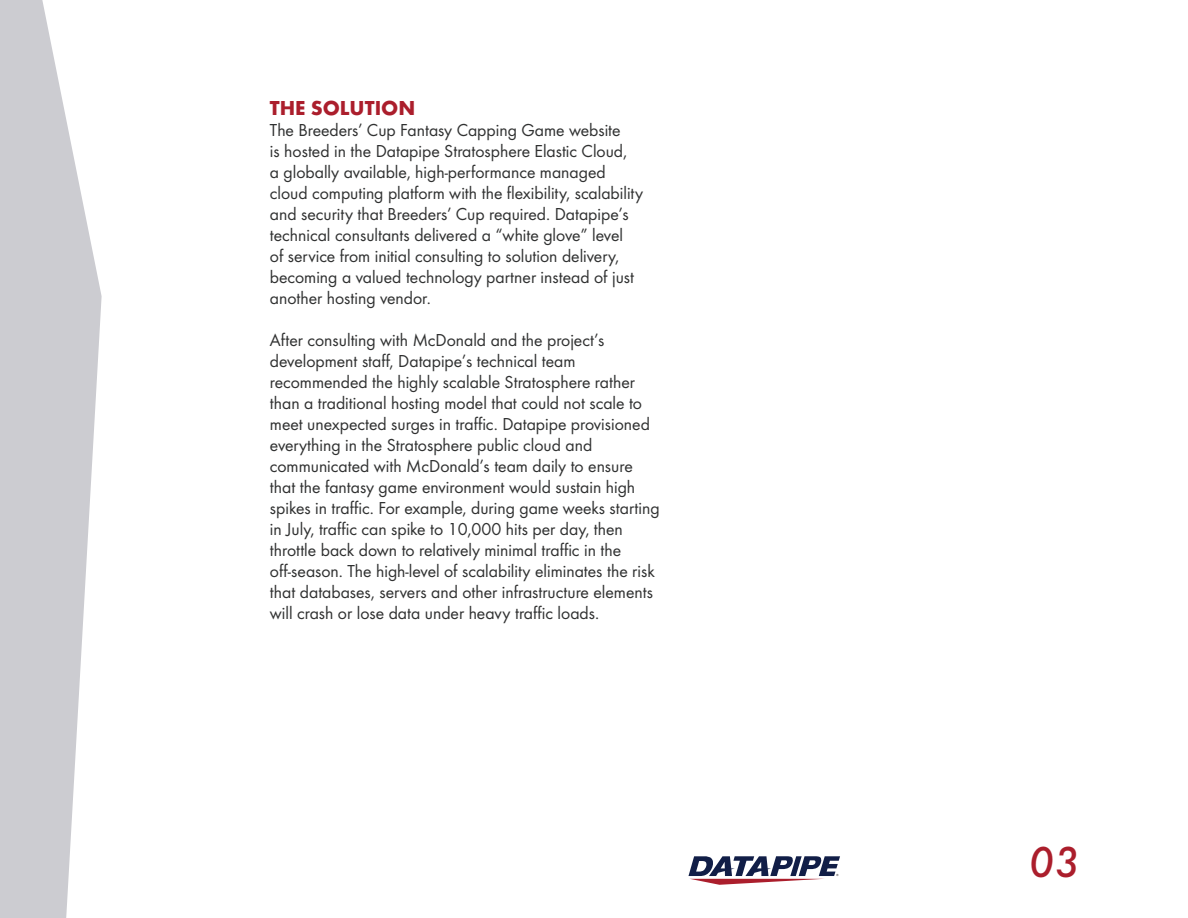
<style>
.page{position:relative;width:1188px;height:918px;background:#fff}
.page>*{position:absolute;margin:0;border:0;box-sizing:border-box;transform-origin:0 0}
.t1{font:italic 500 45px "Futura";color:#ab1e2c}
.t2{font:700 21px "Futura";color:#ab1e2c}
.t3{font:18px/21px "Futura Boo";color:#303131}
</style>
<div class="page">
<svg style="left:0;top:0;width:102px;height:918px;fill:#ccccd1"></svg>
<svg style="left:688px;top:856px;width:152px;height:29px"></svg>
<p class="t2" style="left:270px;top:93px;width:147px">THE SOLUTION</p>
<p class="t3" style="left:270px;top:120px;width:375px">The Breeders’ Cup Fantasy Capping Game website<br>is hosted in the Datapipe Stratosphere Elastic Cloud,<br>a globally available, high-performance managed cloud computing platform with the flexibility, scalability and security that Breeders’ Cup required. Datapipe’s technical consultants delivered a “white glove” level<br>of service from initial consulting to solution delivery, becoming a valued technology partner instead of just another hosting vendor.</p>
<p class="t3" style="left:270px;top:330px;width:391px">After consulting with McDonald and the project’s development staff, Datapipe’s technical team recommended the highly scalable Stratosphere rather than a traditional hosting model that could not scale to meet unexpected surges in traffic. Datapipe provisioned everything in the Stratosphere public cloud and communicated with McDonald’s team daily to ensure that the fantasy game environment would sustain high spikes in traffic. For example, during game weeks starting in July, traffic can spike to 10,000 hits per day, then throttle back down to relatively minimal traffic in the off-season. The high-level of scalability eliminates the risk that databases, servers and other infrastructure elements will crash or lose data under heavy traffic loads.</p>
<h1 class="t1" style="left:1029px;top:830px;width:53px">03</h1>
</div>
